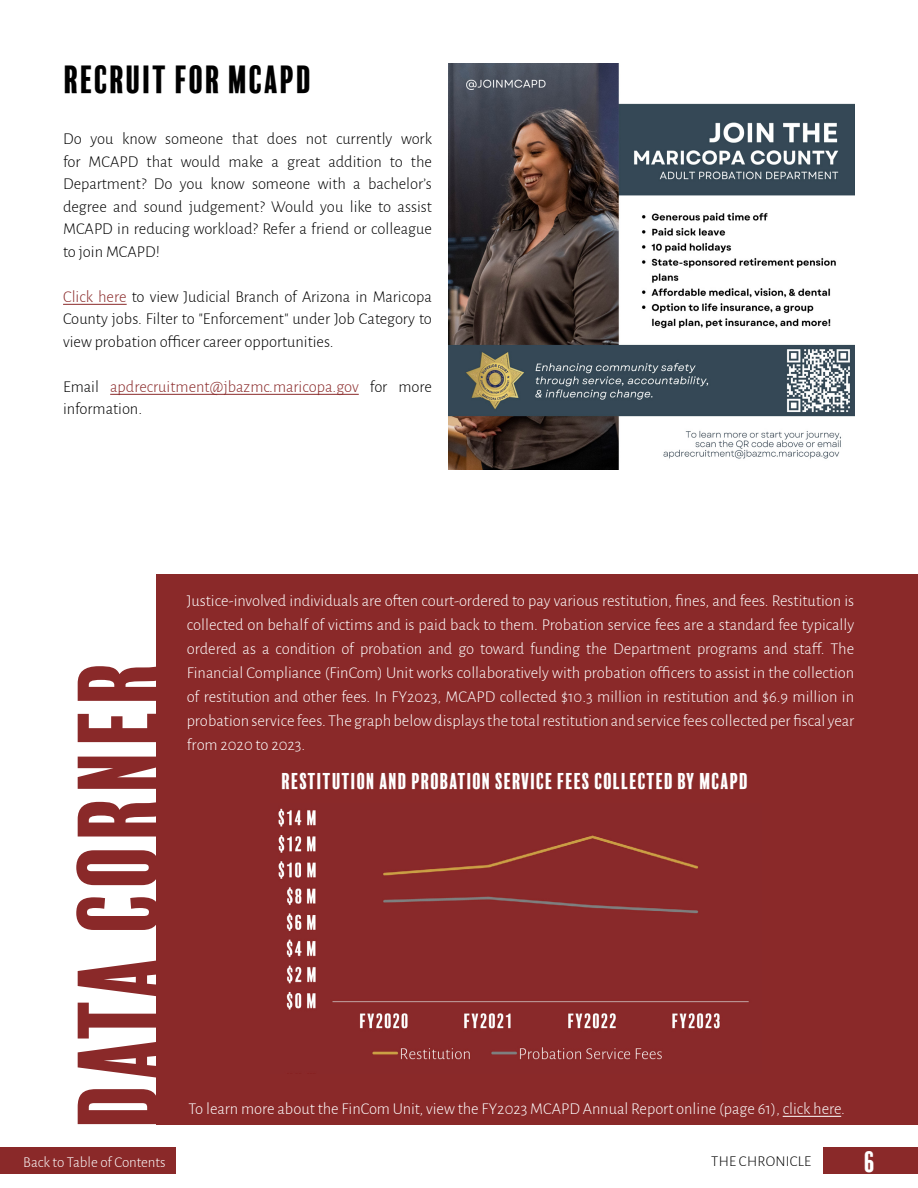
<style>
.page{position:relative;width:918px;height:1188px;background:#fff}
.page>*{position:absolute;margin:0;border:0;box-sizing:border-box;transform-origin:0 0}
.t1{font:105px "Balboa Plus Fill";color:#8a2929}
.t2{font:36px "Balboa Plus Fill";color:#000}
.t3{font:27px "Balboa Plus Fill";color:#fff}
.t4{font:21px "Balboa Plus Fill";color:#fff}
.t5{font:300 16.5px/24px "Alegreya Sans";color:#fff;text-align:justify}
.t6{font:300 16.5px/22.5px "Alegreya Sans";color:#000;text-align:justify}
.t7{font:300 16.5px/22.5px "Alegreya Sans";color:#8a2929}
.t8{font:300 15px "Alegreya Sans";color:#fff}
.t9{font:300 15px "Alegreya Sans";letter-spacing:.02em;color:#000}
.s1{color:#8a2929}
.s2{color:#000}
</style>
<div class="page">
<div style="left:0;top:1148px;width:176px;height:26px;background:#8a2929"></div>
<hr style="left:63px;top:304px;width:64px;height:1px;background:#8a2929">
<hr style="left:110px;top:394px;width:249px;height:1px;background:#8a2929">
<img style="left:448px;top:64px;width:406px;height:406px">
<div style="left:156px;top:574px;width:762px;height:550px;background:#8a2929"></div>
<div style="left:824px;top:1148px;width:94px;height:26px;background:#8a2929"></div>
<hr style="left:783px;top:1116px;width:58px;height:1px;background:#fff">
<img style="left:278px;top:808px;width:471px;height:252px">
<h2 class="t2" style="left:64px;top:59px;width:250px">RECRUIT FOR MCAPD</h2>
<p class="t6" style="left:63px;top:127px;width:370px">Do you know someone that does not currently work for MCAPD that would make a great addition to the Department? Do you know someone with a bachelor’s degree and sound judgement? Would you like to assist MCAPD in reducing workload? Refer a friend or colleague to join MCAPD!</p>
<p class="t6" style="left:63px;top:284px;width:370px"><span class="s1">Click here</span> to view Judicial Branch of Arizona in Maricopa County jobs. Filter to "Enforcement" under Job Category to view probation officer career opportunities.</p>
<p class="t7" style="left:63px;top:374px;width:370px"><span class="s2">Email</span> apdrecruitment@jbazmc.maricopa.gov <span class="s2">for more information.</span></p>
<h1 class="t1" style="left:60px;top:1128px;width:472px;rotate:-90deg">DATA CORNER</h1>
<p class="t8" style="left:23px;top:1152px;width:144px">Back to Table of Contents</p>
<p class="t5" style="left:187px;top:588px;width:669px">Justice-involved individuals are often court-ordered to pay various restitution, fines, and fees. Restitution is collected on behalf of victims and is paid back to them. Probation service fees are a standard fee typically ordered as a condition of probation and go toward funding the Department programs and staff. The Financial Compliance (FinCom) Unit works collaboratively with probation officers to assist in the collection of restitution and other fees. In FY2023, MCAPD collected $10.3 million in restitution and $6.9 million in probation service fees. The graph below displays the total restitution and service fees collected per fiscal year from 2020 to 2023.</p>
<p class="t4" style="left:282px;top:770px;width:469px">RESTITUTION AND PROBATION SERVICE FEES COLLECTED BY MCAPD</p>
<p class="t5" style="left:188px;top:1096px;width:658px">To learn more about the FinCom Unit, view the FY2023 MCAPD Annual Report online (page 61), click here.</p>
<p class="t9" style="left:711px;top:1151px;width:102px">THE CHRONICLE</p>
<h3 class="t3" style="left:864px;top:1146px;width:13px">6</h3>
</div>
